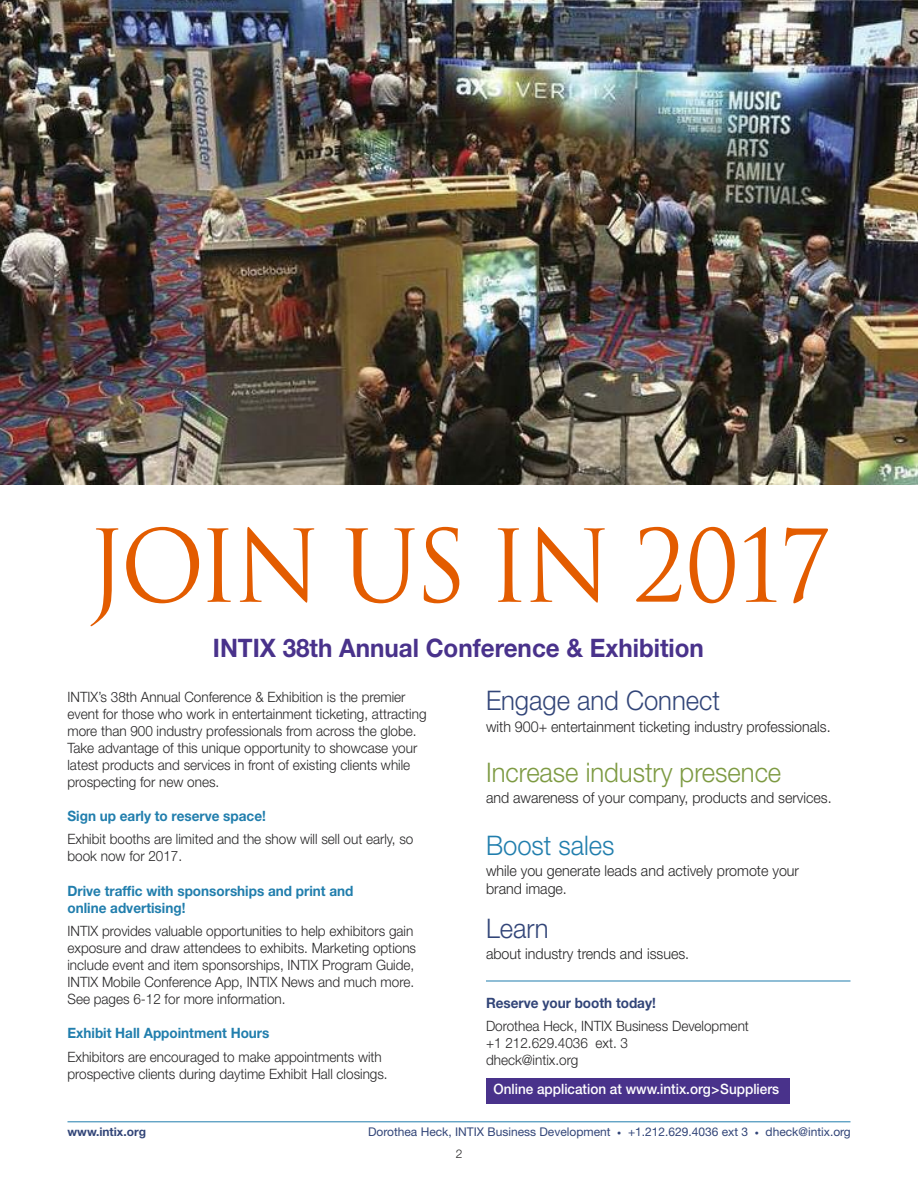
<style>
.page{position:relative;width:918px;height:1188px;background:#fff}
.page>*{position:absolute;margin:0;border:0;box-sizing:border-box;transform-origin:0 0}
.t1{font:97.5px "Trajan Pro";letter-spacing:-.05em;color:#e35c00;scale:.95 1}
.t2{font:300 27px "Helvetica Neue";color:#7d9a42;scale:.95 1}
.t3{font:300 27px "Helvetica Neue";color:#324578;scale:.95 1}
.t4{font:300 27px "Helvetica Neue";color:#217ead;scale:.95 1}
.t5{font:700 25.5px "Helvetica Neue";color:#49328b;scale:.95 1}
.t6{font:300 15px/18px "Helvetica Neue";color:#272627;scale:.95 1}
.t7{font:300 14.25px/17.1px "Helvetica Neue";color:#272627;scale:.95 1}
.t8{font:700 14.25px/17.1px "Helvetica Neue";color:#217ead;scale:.95 1}
.t9{font:500 14.25px "Helvetica Neue";color:#fff;scale:.95 1}
.t10{font:700 14.25px "Helvetica Neue";color:#324578;scale:.95 1}
.t11{font:12px/21.8px "Helvetica Neue";color:#324578}
.t12{font:700 12px "Helvetica Neue";color:#324578}
.s1{font-size:8.25px}
.s2{font-weight:300;color:#272627}
</style>
<div class="page">
<img style="left:0;top:0;width:918px;height:485px">
<hr style="left:486px;top:981px;width:364px;height:1px;background:#217ead">
<hr style="left:68px;top:1121px;width:782px;height:1px;background:#217ead">
<div style="left:486px;top:1078px;width:304px;height:25px;background:#49328b"></div>
<h1 class="t1" style="left:87px;top:529px;width:784px">JOIN US IN 2017</h1>
<h3 class="t5" style="left:213px;top:639px;width:518px">INTIX 38th Annual Conference &amp; Exhibition</h3>
<p class="t7" style="left:67px;top:689px;width:380px">INTIX’s 38th Annual Conference &amp; Exhibition is the premier event for those who work in entertainment ticketing, attracting more than 900 industry professionals from across the globe.<br>Take advantage of this unique opportunity to showcase your latest products and services in front of existing clients while prospecting for new ones.</p>
<p class="t8" style="left:67px;top:809px;width:210px">Sign up early to reserve space!</p>
<p class="t7" style="left:68px;top:832px;width:366px">Exhibit booths are limited and the show will sell out early, so book now for 2017.</p>
<p class="t8" style="left:68px;top:883px;width:303px">Drive traffic with sponsorships and print and online advertising!</p>
<p class="t7" style="left:68px;top:924px;width:368px">INTIX provides valuable opportunities to help exhibitors gain exposure and draw attendees to exhibits. Marketing options include event and item sponsorships, INTIX Program Guide, INTIX Mobile Conference App, INTIX News and much more.<br>See pages 6-12 for more information.</p>
<p class="t8" style="left:68px;top:1026px;width:214px">Exhibit Hall Appointment Hours</p>
<p class="t7" style="left:68px;top:1049px;width:339px">Exhibitors are encouraged to make appointments with prospective clients during daytime Exhibit Hall closings.</p>
<h2 class="t3" style="left:486px;top:691px;width:248px">Engage and Connect</h2>
<p class="t6" style="left:486px;top:719px;width:364px">with 900+ entertainment ticketing industry professionals.</p>
<h2 class="t2" style="left:486px;top:762px;width:312px">Increase industry presence</h2>
<p class="t6" style="left:486px;top:790px;width:365px">and awareness of your company, products and services.</p>
<h2 class="t4" style="left:486px;top:835px;width:137px">Boost sales</h2>
<p class="t6" style="left:486px;top:863px;width:331px">while you generate leads and actively promote your brand image.</p>
<h2 class="t3" style="left:486px;top:919px;width:67px">Learn</h2>
<p class="t6" style="left:486px;top:946px;width:215px">about industry trends and issues.</p>
<p class="t10" style="left:486px;top:998px;width:180px">Reserve your booth today!</p>
<p class="t7" style="left:486px;top:1019px;width:278px">Dorothea Heck, INTIX Business Development +1 212.629.4036 ext. 3<br>dheck@intix.org</p>
<p class="t9" style="left:494px;top:1084px;width:302px">Online application at www.intix.org&gt;Suppliers</p>
<p class="t12" style="left:68px;top:1128px;width:80px">www.intix.org</p>
<p class="t11" style="left:456px;top:1123px;width:397px;text-indent:-88px">Dorothea Heck, INTIX Business Development <span class="s1">•</span> +1.212.629.4036 ext 3 <span class="s1">•</span> dheck@intix.org<br><span class="s2">2</span></p>
</div>
